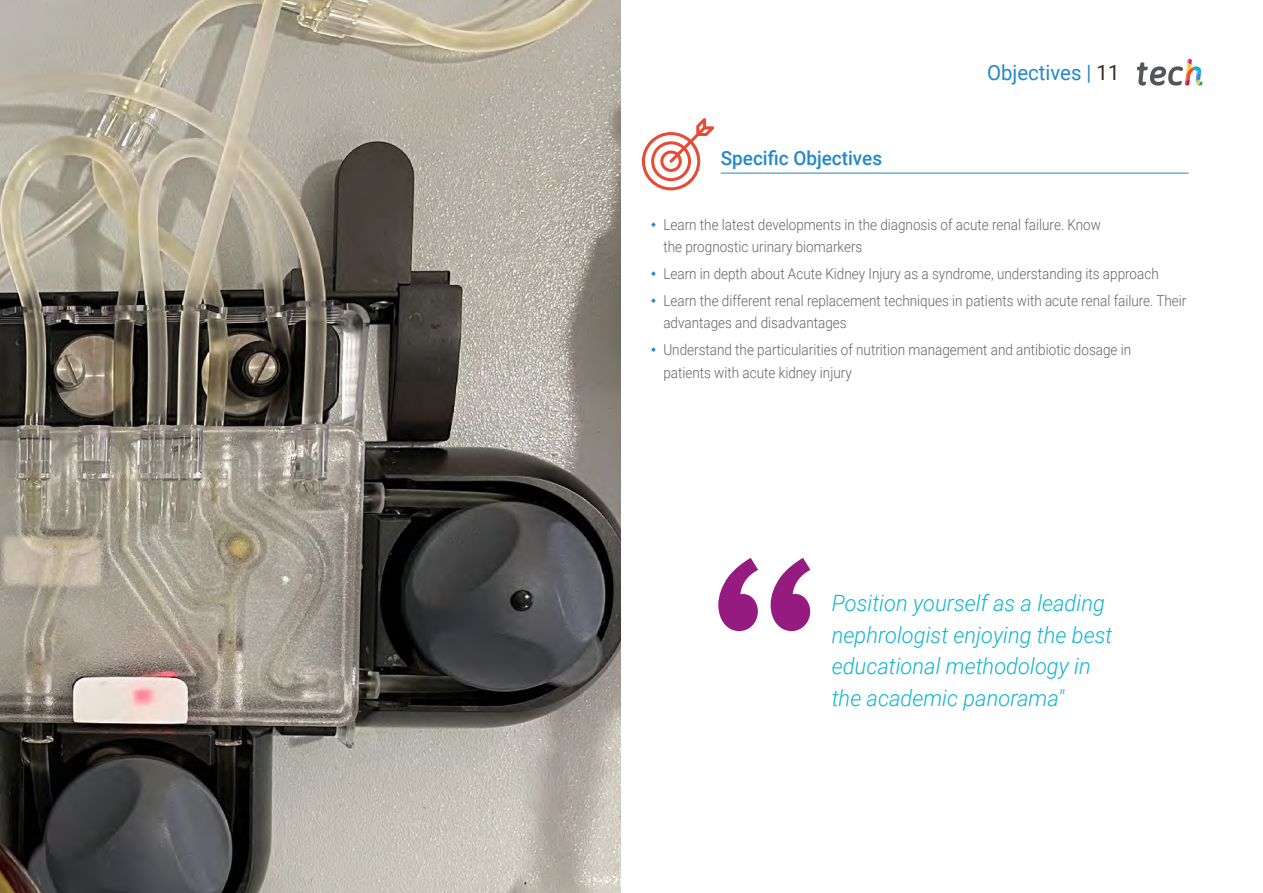
<style>
.page{position:relative;width:1263px;height:893px;background:#fff}
.page>*{position:absolute;margin:0;border:0;box-sizing:border-box;transform-origin:0 0}
.t1{font:italic 300 22.5px/31.5px "Roboto";color:#0fb6cf}
.t2{font:21px "Roboto";color:#2488c9}
.t3{font:500 19.5px "Roboto";color:#2488c9}
.t4{font:300 15px/26.7px "Roboto";color:#61646a;scale:.9 1}
.s1{color:#312e20}
</style>
<div class="page">
<svg style="left:642px;top:118px;width:72px;height:72px"></svg>
<hr style="left:721px;top:173px;width:467px;height:1px;background:#2488c9">
<svg style="left:1137px;top:59px;width:65px;height:27px"></svg>
<img style="left:0;top:0;width:621px;height:893px">
<svg style="left:718px;top:558px;width:92px;height:73px"></svg>
<h3 class="t3" style="left:721px;top:144px;width:163px">Specific Objectives</h3>
<h2 class="t2" style="left:987px;top:57px;width:134px">Objectives | <span class="s1">11</span></h2>
<p class="t4" style="left:663px;top:213px;width:488px;line-height:22.5px">Learn the latest developments in the diagnosis of acute renal failure. Know the prognostic urinary biomarkers</p>
<p class="t4" style="left:663px;top:260px;width:583px">Learn in depth about Acute Kidney Injury as a syndrome, understanding its approach<br>Learn the different renal replacement techniques in patients with acute renal failure. Their</p>
<p class="t4" style="left:663px;top:309px;width:521px">advantages and disadvantages<br>Understand the particularities of nutrition management and antibiotic dosage in</p>
<p class="t4" style="left:663px;top:358px;width:211px">patients with acute kidney injury</p>
<h1 class="t1" style="left:832px;top:587px;width:282px">Position yourself as a leading nephrologist enjoying the best educational methodology in the academic panorama"</h1>
</div>
